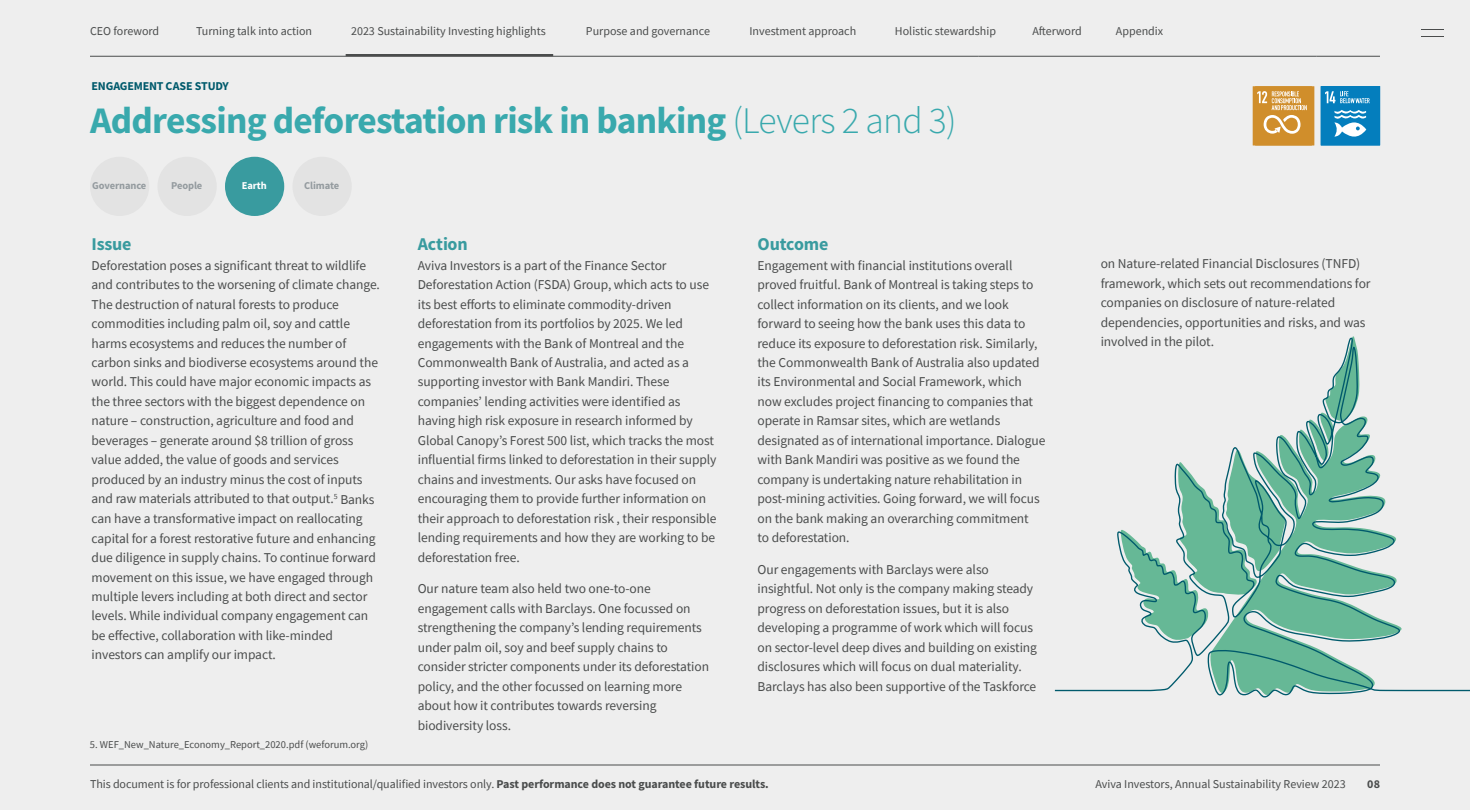
<style>
.page{position:relative;width:1470px;height:810px;background:#eee}
.page>*{position:absolute;margin:0;border:0;box-sizing:border-box;transform-origin:0 0}
.t1{font:700 37.5px "Source Sans Pro";letter-spacing:-.02em;color:#39a9ad}
.t2{font:700 18px "Source Sans Pro";letter-spacing:-.015em;color:#399b9f}
.t3{font:13.5px/19.5px "Source Sans Pro";letter-spacing:-.005em;color:#4a4c4c}
.t4{font:12px "Source Sans Pro";color:#4a4c4c}
.t5{font:700 12px "Source Sans Pro";letter-spacing:-.015em;color:#005a6c}
.t6{font:700 12px "Source Sans Pro";color:#4a4c4c}
.t7{font:10.5px "Source Sans Pro";color:#4a4c4c}
.t8{font:700 10.5px "Source Sans Pro";letter-spacing:-.01em;color:#949b9f}
.t9{font:700 10.5px "Source Sans Pro";letter-spacing:-.01em;color:#fff}
.s1{font-weight:300}
.s2{font-weight:700}
</style>
<div class="page">
<svg style="left:1054px;top:336px;width:416px;height:362px"></svg>
<div style="left:225px;top:157px;width:59px;height:59px;background:#399b9f;border-radius:50%"></div>
<div style="left:90px;top:157px;width:59px;height:59px;background:#e3e3e3;border-radius:50%"></div>
<div style="left:158px;top:157px;width:59px;height:59px;background:#e3e3e3;border-radius:50%"></div>
<div style="left:292px;top:157px;width:60px;height:59px;background:#e3e3e3;border-radius:50%"></div>
<div style="left:1255px;top:86px;width:59px;height:60px;background:#d08e2b"></div>
<hr style="left:90px;top:765px;width:1290px;height:1px;background:#4a4c4c">
<hr style="left:346px;top:54px;width:207px;height:2px;background:#4a4c4c">
<hr style="left:90px;top:56px;width:889px;height:1px;background:#4a4c4c">
<hr style="left:979px;top:56px;width:337px;height:1px;background:#4a4c4c">
<hr style="left:1316px;top:56px;width:64px;height:1px;background:#4a4c4c">
<svg style="left:1421px;top:36px;width:23px;height:1px"></svg>
<svg style="left:1421px;top:29px;width:23px;height:1px"></svg>
<div style="left:1253px;top:86px;width:59px;height:60px;background:#d08e2b"></div>
<svg style="left:1257px;top:91px;width:50px;height:43px"></svg>
<div style="left:1321px;top:86px;width:59px;height:59px;background:#047ebd"></div>
<svg style="left:1325px;top:91px;width:45px;height:12px"></svg>
<svg style="left:1334px;top:110px;width:32px;height:27px"></svg>
<p class="t4" style="left:90px;top:24px;width:71px">CEO foreword</p>
<p class="t4" style="left:196px;top:24px;width:118px">Turning talk into action</p>
<p class="t4" style="left:351px;top:24px;width:196px">2023 Sustainability Investing highlights</p>
<p class="t4" style="left:586px;top:24px;width:126px">Purpose and governance</p>
<p class="t4" style="left:749px;top:24px;width:108px">Investment approach</p>
<p class="t4" style="left:895px;top:24px;width:103px">Holistic stewardship</p>
<p class="t4" style="left:1032px;top:24px;width:51px">Afterword</p>
<p class="t4" style="left:1116px;top:24px;width:49px">Appendix</p>
<p class="t5" style="left:92px;top:78px;width:139px">ENGAGEMENT CASE STUDY</p>
<h1 class="t1" style="left:90px;top:95px;width:868px">Addressing deforestation risk in banking <span class="s1">(Levers 2 and 3)</span></h1>
<p class="t8" style="left:92px;top:178px;width:56px">Governance</p>
<p class="t8" style="left:171px;top:178px;width:33px">People</p>
<p class="t9" style="left:242px;top:178px;width:27px">Earth</p>
<p class="t8" style="left:304px;top:178px;width:36px">Climate</p>
<h2 class="t2" style="left:92px;top:232px;width:41px">Issue</h2>
<p class="t3" style="left:92px;top:255px;width:290px">Deforestation poses a significant threat to wildlife and contributes to the worsening of climate change.<br>The destruction of natural forests to produce commodities including palm oil, soy and cattle harms ecosystems and reduces the number of carbon sinks and biodiverse ecosystems around the world. This could have major economic impacts as the three sectors with the biggest dependence on nature – construction, agriculture and food and beverages – generate around $8 trillion of gross value added, the value of goods and services produced by an industry minus the cost of inputs and raw materials attributed to that output.<sup>5</sup> Banks can have a transformative impact on reallocating capital for a forest restorative future and enhancing due diligence in supply chains. To continue forward movement on this issue, we have engaged through multiple levers including at both direct and sector levels. While individual company engagement can be effective, collaboration with like-minded investors can amplify our impact.</p>
<h2 class="t2" style="left:418px;top:232px;width:51px">Action</h2>
<p class="t3" style="left:418px;top:255px;width:300px">Aviva Investors is a part of the Finance Sector Deforestation Action (FSDA) Group, which acts to use its best efforts to eliminate commodity-driven deforestation from its portfolios by 2025. We led engagements with the Bank of Montreal and the Commonwealth Bank of Australia, and acted as a supporting investor with Bank Mandiri. These companies’ lending activities were identified as having high risk exposure in research informed by Global Canopy’s Forest 500 list, which tracks the most influential firms linked to deforestation in their supply chains and investments. Our asks have focused on encouraging them to provide further information on their approach to deforestation risk , their responsible lending requirements and how they are working to be deforestation free.</p>
<p class="t3" style="left:418px;top:579px;width:293px">Our nature team also held two one-to-one engagement calls with Barclays. One focussed on strengthening the company’s lending requirements under palm oil, soy and beef supply chains to consider stricter components under its deforestation policy, and the other focussed on learning more about how it contributes towards reversing biodiversity loss.</p>
<h2 class="t2" style="left:758px;top:232px;width:72px">Outcome</h2>
<p class="t3" style="left:758px;top:255px;width:290px">Engagement with financial institutions overall proved fruitful. Bank of Montreal is taking steps to collect information on its clients, and we look forward to seeing how the bank uses this data to reduce its exposure to deforestation risk. Similarly, the Commonwealth Bank of Australia also updated its Environmental and Social Framework, which now excludes project financing to companies that operate in Ramsar sites, which are wetlands designated as of international importance. Dialogue with Bank Mandiri was positive as we found the company is undertaking nature rehabilitation in post-mining activities. Going forward, we will focus on the bank making an overarching commitment<br>to deforestation.</p>
<p class="t3" style="left:758px;top:560px;width:281px">Our engagements with Barclays were also insightful. Not only is the company making steady progress on deforestation issues, but it is also developing a programme of work which will focus on sector-level deep dives and building on existing disclosures which will focus on dual materiality.<br>Barclays has also been supportive of the Taskforce</p>
<p class="t3" style="left:1101px;top:254px;width:271px">on Nature-related Financial Disclosures (TNFD) framework, which sets out recommendations for companies on disclosure of nature-related dependencies, opportunities and risks, and was involved in the pilot.</p>
<p class="t7" style="left:90px;top:738px;width:280px">5. WEF_New_Nature_Economy_Report_2020.pdf (weforum.org)</p>
<p class="t4" style="left:90px;top:776px;width:680px">This document is for professional clients and institutional/qualified investors only. <span class="s2">Past performance does not guarantee future results.</span></p>
<p class="t4" style="left:1095px;top:776px;width:252px">Aviva Investors, Annual Sustainability Review 2023</p>
<p class="t6" style="left:1367px;top:775px;width:14px">08</p>
</div>
